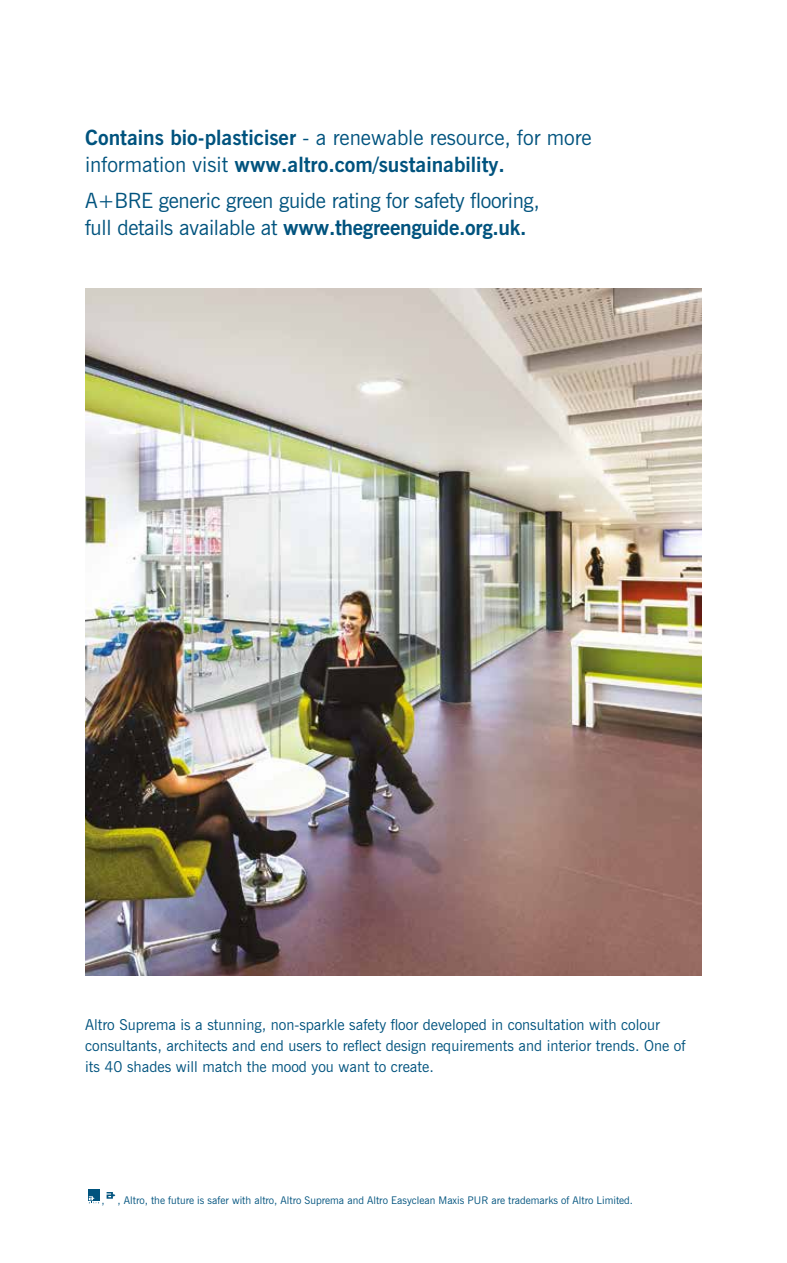
<style>
.page{position:relative;width:787px;height:1263px;background:#fff}
.page>*{position:absolute;margin:0;border:0;box-sizing:border-box;transform-origin:0 0}
.t1{font:700 21px/27px "News Gothic BT";color:#00537e}
.t2{font:21px/27px "News Gothic BT";letter-spacing:-.015em;color:#00537e}
.t3{font:15px/21px "News Gothic BT";color:#00537e}
.t4{font:10.5px "News Gothic BT";color:#00537e}
.s1{font-weight:400}
.s2{font-weight:700}
</style>
<div class="page">
<img style="left:85px;top:288px;width:617px;height:688px">
<div style="left:88px;top:1189px;width:12px;height:12px;background:#00537e"></div>
<svg style="left:89px;top:1196px;width:10px;height:7px"></svg>
<svg style="left:107px;top:1192px;width:8px;height:7px"></svg>
<h1 class="t1" style="left:85px;top:124px;width:508px">Contains bio-plasticiser <span class="s1">- a renewable resource, for more information visit</span> www.altro.com/sustainability.</h1>
<h1 class="t2" style="left:85px;top:187px;width:456px">A+BRE generic green guide rating for safety flooring, full details available at <span class="s2">www.thegreenguide.org.uk.</span></h1>
<p class="t3" style="left:85px;top:1014px;width:602px">Altro Suprema is a stunning, non-sparkle safety floor developed in consultation with colour consultants, architects and end users to reflect design requirements and interior trends. One of its 40 shades will match the mood you want to create.</p>
<p class="t4" style="left:101px;top:1194px;width:533px">, , Altro, the future is safer with altro, Altro Suprema and Altro Easyclean Maxis PUR are trademarks of Altro Limited.</p>
</div>
